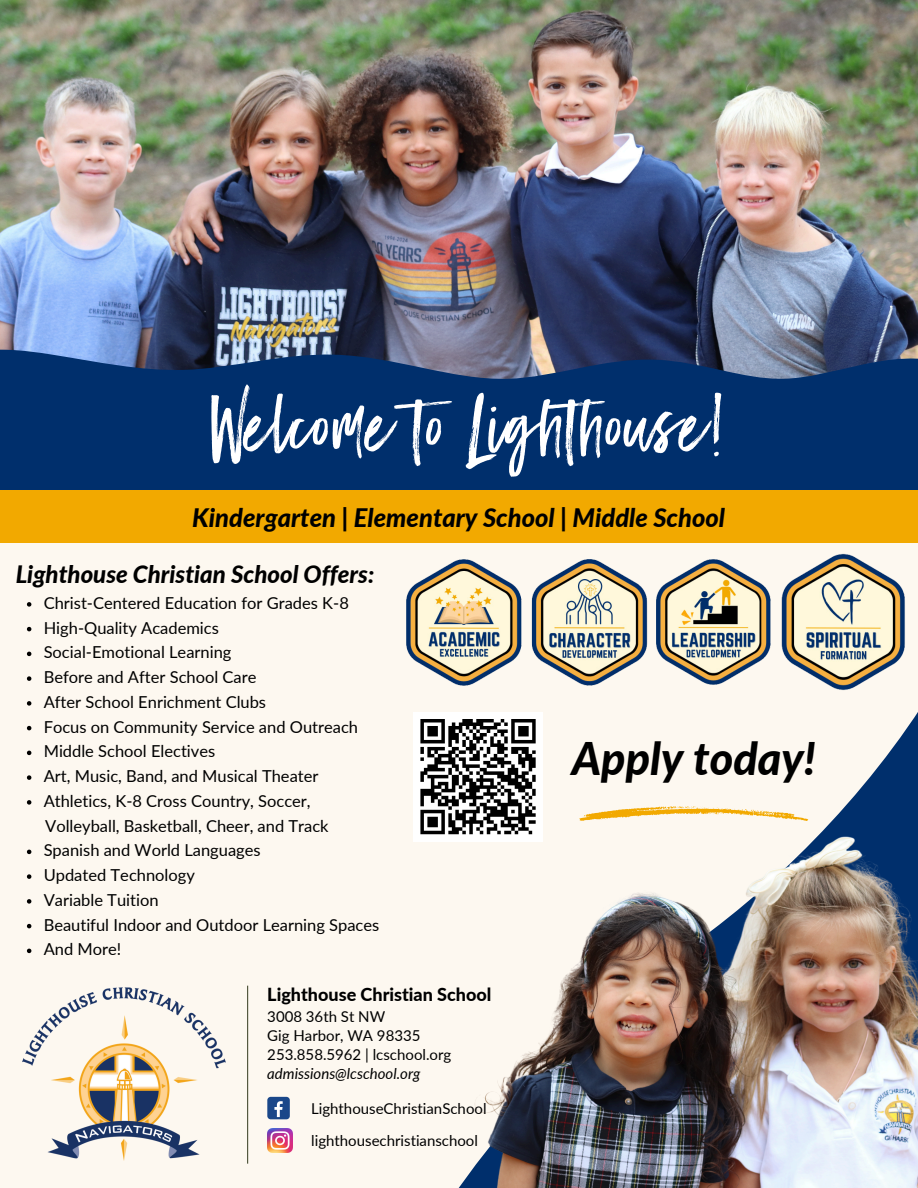
<style>
.page{position:relative;width:918px;height:1188px;background:#fdf8f0}
.page>*{position:absolute;margin:0;border:0;box-sizing:border-box;transform-origin:0 0}
.t1{font:72px "Black Diamond";letter-spacing:.025em;color:#fff}
.t2{font:italic 800 45px "Lato";color:#000}
.t3{font:italic 800 25.5px "Lato";color:#000}
.t4{font:italic 800 24px "Lato";color:#000}
.t5{font:800 18px "Lato";color:#000}
.t6{font:16.5px "Lato";color:#000}
.t7{font:15px/19.2px "Lato";color:#000}
.s1{font-style:italic}
</style>
<div class="page">
<svg style="left:413px;top:712px;width:505px;height:476px"></svg>
<img style="left:0;top:0;width:918px;height:350px">
<svg style="left:0;top:350px;width:918px;height:141px;background:#0c366e"></svg>
<img style="left:22px;top:987px;width:204px;height:173px">
<div style="left:267px;top:1097px;width:23px;height:22px;background:#1a4789;border-radius:3px"></div>
<svg style="left:274px;top:1101px;width:9px;height:16px"></svg>
<img style="left:267px;top:1128px;width:25px;height:25px">
<hr style="left:247px;top:986px;width:1px;height:178px;background:#4a5035">
<div style="left:413px;top:712px;width:130px;height:129px;background:#fff"></div>
<svg style="left:420px;top:719px;width:116px;height:116px"></svg>
<svg style="left:27px;top:602px;width:4px;height:5px"></svg>
<svg style="left:27px;top:627px;width:4px;height:4px"></svg>
<svg style="left:27px;top:652px;width:4px;height:4px"></svg>
<svg style="left:27px;top:676px;width:4px;height:5px"></svg>
<svg style="left:27px;top:701px;width:4px;height:5px"></svg>
<svg style="left:27px;top:726px;width:4px;height:4px"></svg>
<svg style="left:27px;top:751px;width:4px;height:4px"></svg>
<svg style="left:27px;top:775px;width:4px;height:5px"></svg>
<svg style="left:27px;top:800px;width:4px;height:5px"></svg>
<svg style="left:27px;top:850px;width:4px;height:4px"></svg>
<svg style="left:27px;top:874px;width:4px;height:5px"></svg>
<svg style="left:27px;top:899px;width:4px;height:5px"></svg>
<svg style="left:27px;top:924px;width:4px;height:4px"></svg>
<svg style="left:27px;top:949px;width:4px;height:4px"></svg>
<img style="left:459px;top:805px;width:459px;height:383px">
<svg style="left:579px;top:806px;width:229px;height:15px"></svg>
<img style="left:406px;top:559px;width:107px;height:127px">
<img style="left:513px;top:559px;width:120px;height:127px">
<img style="left:633px;top:559px;width:124px;height:126px">
<img style="left:757px;top:553px;width:148px;height:138px">
<div style="left:0;top:491px;width:918px;height:52px;background:#f2a900"></div>
<p class="t1" style="left:209px;top:379px;width:521px">Welcome to Lighthouse!</p>
<p class="t3" style="left:192px;top:501px;width:534px">Kindergarten | Elementary School | Middle School</p>
<p class="t4" style="left:16px;top:559px;width:360px">Lighthouse Christian School Offers:</p>
<p class="t6" style="left:44px;top:593px;width:307px">Christ-Centered Education for Grades K-8</p>
<p class="t6" style="left:44px;top:617px;width:177px">High-Quality Academics</p>
<p class="t6" style="left:44px;top:642px;width:189px">Social-Emotional Learning</p>
<p class="t6" style="left:44px;top:667px;width:214px">Before and After School Care</p>
<p class="t6" style="left:44px;top:692px;width:224px">After School Enrichment Clubs</p>
<h2 class="t6" style="left:44px;top:716px;width:316px">Focus on Community Service and Outreach</h2>
<p class="t6" style="left:44px;top:741px;width:173px">Middle School Electives</p>
<p class="t6" style="left:44px;top:766px;width:276px">Art, Music, Band, and Musical Theater</p>
<p class="t6" style="left:44px;top:791px;width:269px">Athletics, K-8 Cross Country, Soccer,</p>
<h1 class="t6" style="left:45px;top:815px;width:285px">Volleyball, Basketball, Cheer, and Track</h1>
<h3 class="t6" style="left:44px;top:840px;width:218px">Spanish and World Languages</h3>
<h3 class="t6" style="left:44px;top:865px;width:153px">Updated Technology</h3>
<p class="t6" style="left:44px;top:890px;width:116px">Variable Tuition</p>
<p class="t6" style="left:44px;top:914px;width:337px">Beautiful Indoor and Outdoor Learning Spaces</p>
<p class="t6" style="left:44px;top:939px;width:79px">And More!</p>
<p class="t5" style="left:267px;top:984px;width:226px">Lighthouse Christian School</p>
<p class="t7" style="left:267px;top:1006px;width:186px">3008 36th St NW<br>Gig Harbor, WA 98335<br>253.858.5962 | lcschool.org <span class="s1">admissions@lcschool.org</span></p>
<p class="t7" style="left:311px;top:1098px;width:177px">LighthouseChristianSchool</p>
<p class="t7" style="left:311px;top:1131px;width:168px">lighthousechristianschool</p>
<p class="t2" style="left:572px;top:731px;width:246px">Apply today!</p>
</div>
